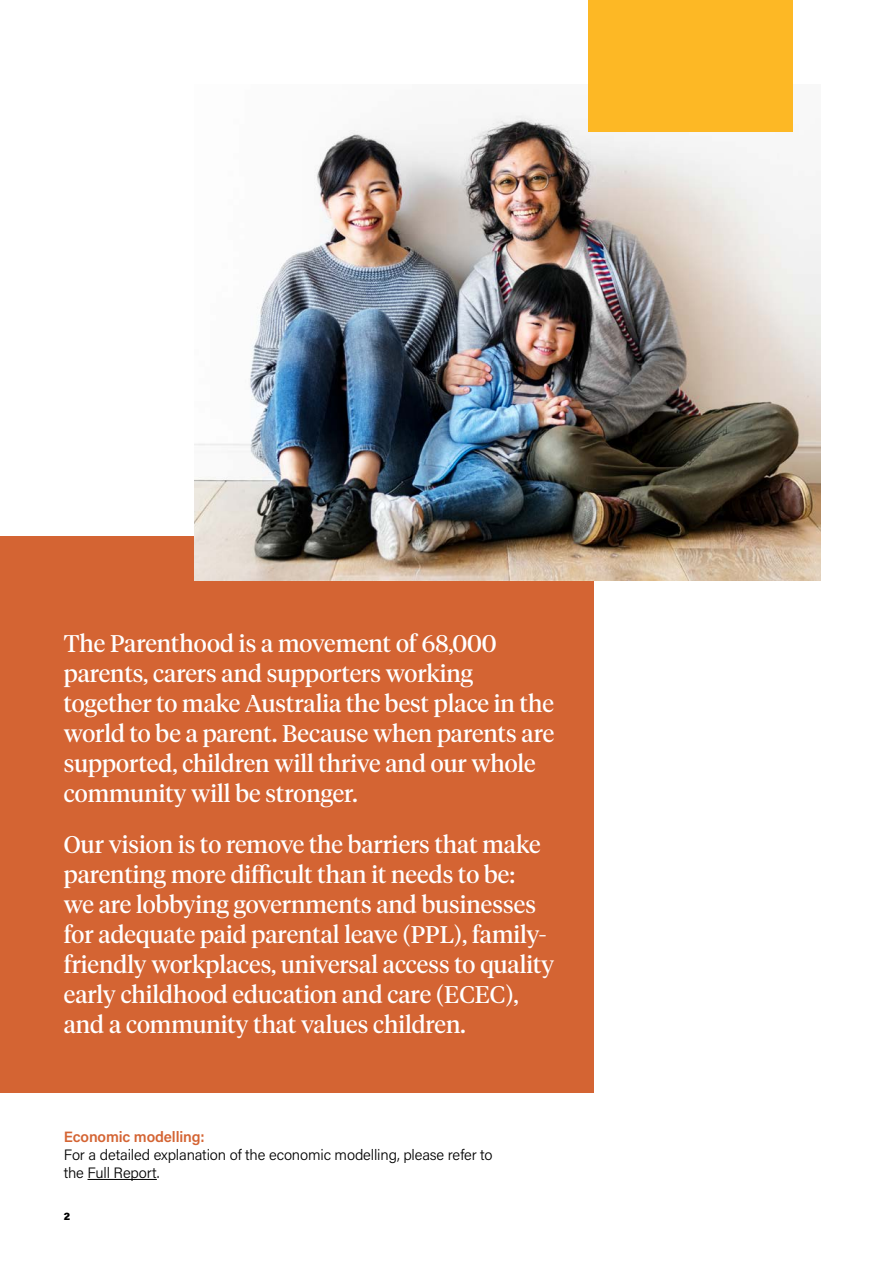
<style>
.page{position:relative;width:893px;height:1263px;background:#fff}
.page>*{position:absolute;margin:0;border:0;box-sizing:border-box;transform-origin:0 0}
.t1{font:24px/30px "Tiempos Headline";color:#fff}
.t2{font:300 15px/18px "Acumin Pro";letter-spacing:-.01em;color:#000}
.t3{font:600 15px "Acumin Pro";letter-spacing:-.01em;color:#d46433}
.t4{font:900 10.5px "Acumin Pro";color:#000}
</style>
<div class="page">
<div style="left:0;top:536px;width:594px;height:556px;background:#d46433"></div>
<hr style="left:88px;top:1179px;width:69px;height:1px;background:#000">
<img style="left:195px;top:85px;width:626px;height:495px">
<div style="left:588px;top:0;width:204px;height:132px;background:#fdb825"></div>
<p class="t1" style="left:64px;top:627px;width:492px">The Parenthood is a movement of 68,000 parents, carers and supporters working together to make Australia the best place in the world to be a parent. Because when parents are supported, children will thrive and our whole community will be stronger.</p>
<p class="t1" style="left:64px;top:828px;width:492px">Our vision is to remove the barriers that make parenting more difficult than it needs to be:<br>we are lobbying governments and businesses for adequate paid parental leave (PPL), family&shy;friendly workplaces, universal access to quality early childhood education and care (ECEC), and a community that values children.</p>
<p class="t3" style="left:64px;top:1126px;width:143px">Economic modelling:</p>
<p class="t2" style="left:64px;top:1145px;width:430px">For a detailed explanation of the economic modelling, please refer to the Full Report.</p>
<p class="t4" style="left:64px;top:1209px;width:8px">2</p>
</div>
